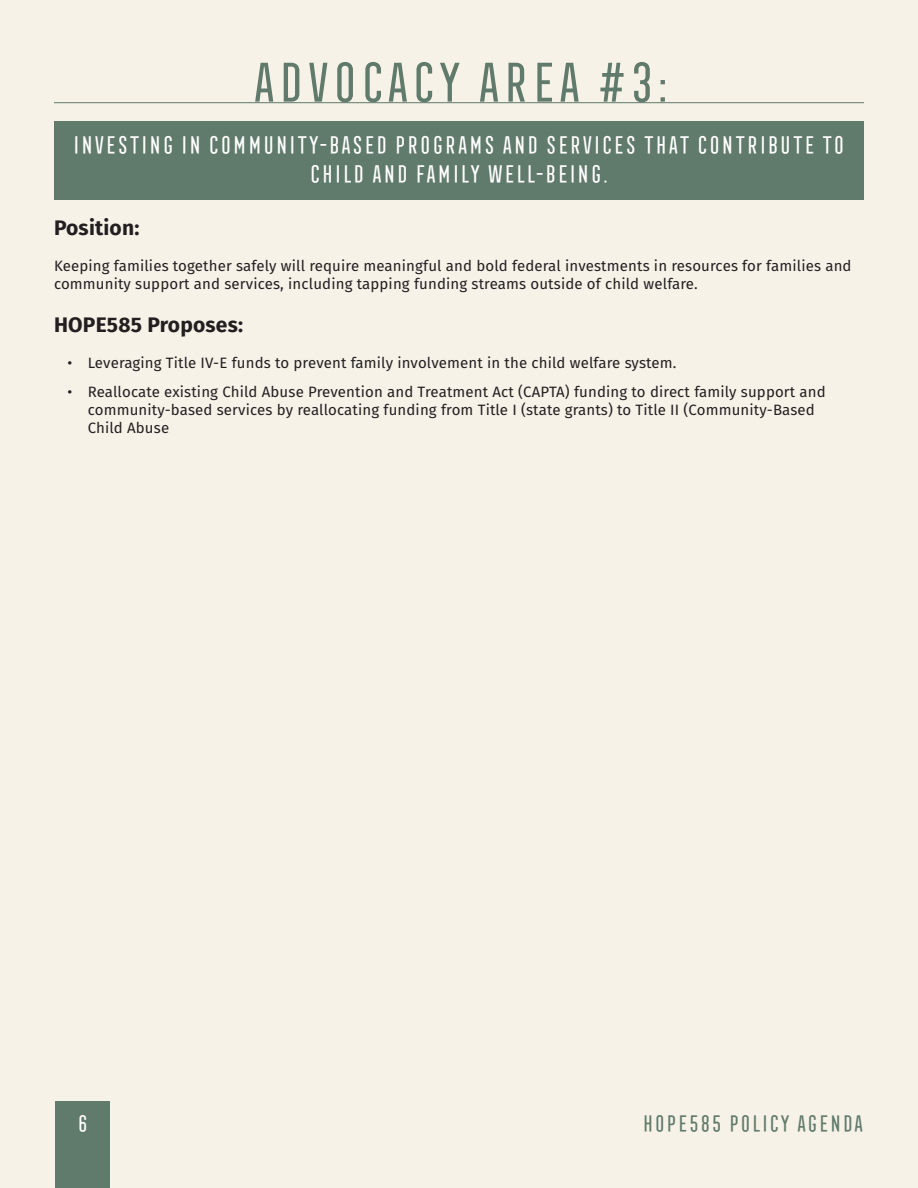
<style>
.page{position:relative;width:918px;height:1188px;background:#f7f2e8}
.page>*{position:absolute;margin:0;border:0;box-sizing:border-box;transform-origin:0 0}
.t1{font:54px "Frontage Condensed";letter-spacing:-.05em;color:#607a6b}
.t2{font:24px/28.8px "Frontage Condensed";letter-spacing:-.05em;color:#fff;text-align:center}
.t3{font:22.5px "Frontage Condensed";letter-spacing:-.05em;color:#607a6b}
.t4{font:22.5px "Frontage Condensed";color:#fff}
.t5{font:700 21px "Fira Sans";letter-spacing:.01em;color:#231f20}
.t6{font:15px/18px "Fira Sans";letter-spacing:.01em;color:#231f20}
</style>
<div class="page">
<div style="left:55px;top:1102px;width:54px;height:86px;background:#607a6b"></div>
<div style="left:54px;top:122px;width:810px;height:78px;background:#607a6b"></div>
<hr style="left:54px;top:102px;width:810px;height:1px;background:#607a6b">
<p class="t1" style="left:249px;top:53px;width:422px">ADVOCACY AREA #3:</p>
<p class="t2" style="left:71px;top:131px;width:776px">INVESTING IN COMMUNITY-BASED PROGRAMS AND SERVICES THAT CONTRIBUTE TO<br>CHILD AND FAMILY WELL-BEING.</p>
<p class="t5" style="left:54px;top:210px;width:87px">Position:</p>
<p class="t6" style="left:54px;top:256px;width:799px">Keeping families together safely will require meaningful and bold federal investments in resources for families and community support and services, including tapping funding streams outside of child welfare.</p>
<p class="t5" style="left:54px;top:307px;width:191px">HOPE585 Proposes:</p>
<p class="t6" style="left:68px;top:353px;width:610px">• Leveraging Title IV-E funds to prevent family involvement in the child welfare system.</p>
<p class="t6" style="left:88px;top:382px;width:740px;text-indent:-20px">• Reallocate existing Child Abuse Prevention and Treatment Act (CAPTA) funding to direct family support and community-based services by reallocating funding from Title I (state grants) to Title II (Community-Based<br>Child Abuse</p>
<h3 class="t4" style="left:76px;top:1112px;width:14px">6</h3>
<h3 class="t3" style="left:641px;top:1112px;width:225px">HOPE585 POLICY AGENDA</h3>
</div>
